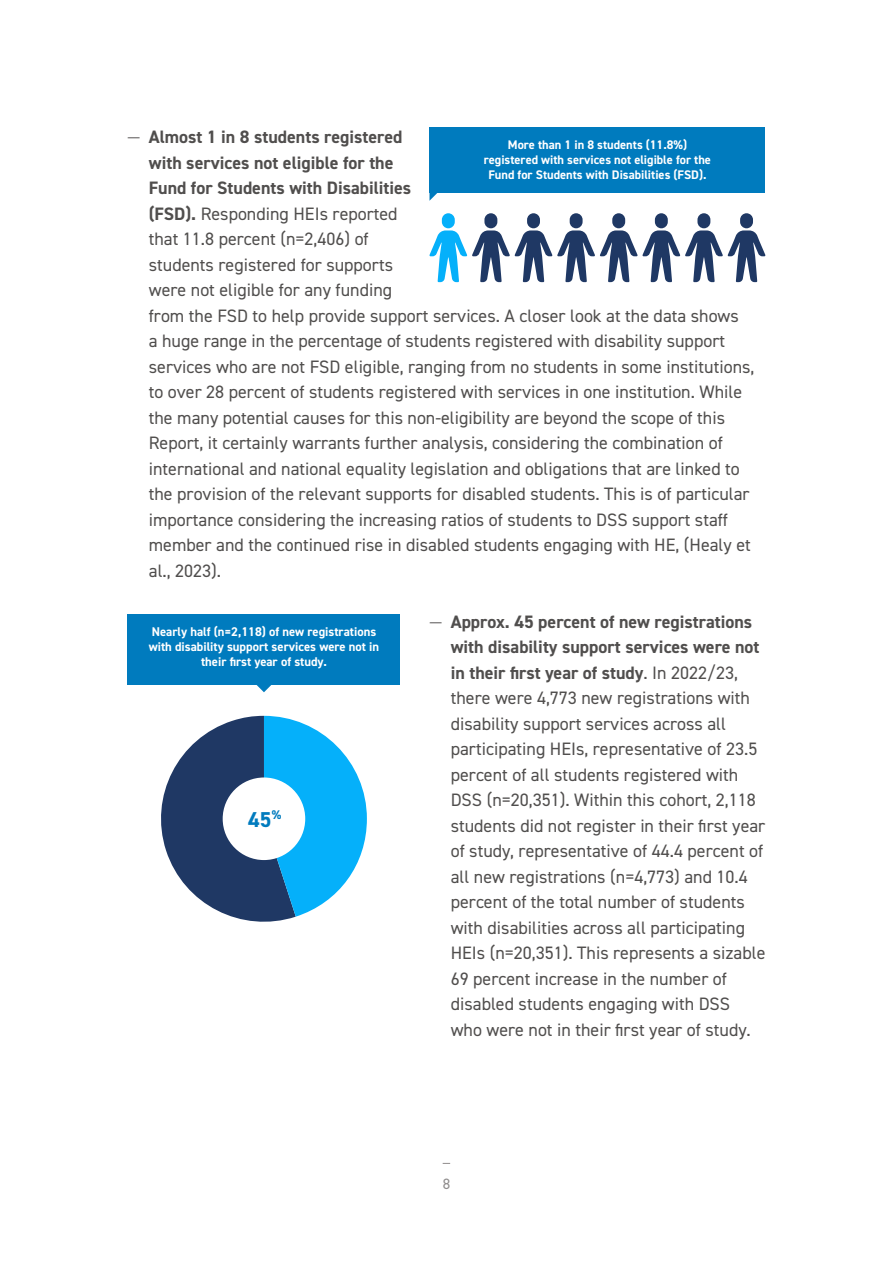
<style>
.page{position:relative;width:893px;height:1263px;background:#fff}
.page>*{position:absolute;margin:0;border:0;box-sizing:border-box;transform-origin:0 0}
.t1{font:700 21.6px "DIN2014";color:#007bbe}
.Bullets{font:18px/25.5px "DIN2014";color:#504e4d}
.t2{font:15px "DIN2014";color:#908d8d}
.t3{font:700 12.6px/15.1px "DIN2014";color:#fff;text-align:center}
.t4{font:700 12.45px/15px "DIN2014";color:#fff;text-align:center}
.s1{font-weight:300}
.s2{font-weight:700}
</style>
<div class="page">
<div style="left:429px;top:128px;width:336px;height:65px;background:#007bbe"></div>
<svg style="left:429px;top:213px;width:336px;height:69px"></svg>
<div style="left:484px;top:213px;width:13px;height:15px;background:#1f3864;border-radius:6px"></div>
<svg style="left:429px;top:193px;width:8px;height:8px"></svg>
<svg style="left:161px;top:716px;width:206px;height:206px"></svg>
<div style="left:128px;top:614px;width:272px;height:70px;background:#007bbe"></div>
<svg style="left:243px;top:684px;width:42px;height:8px"></svg>
<div style="left:223px;top:777px;width:82px;height:83px;background:#fff;border-radius:50%"></div>
<p class="Bullets" style="left:149px;top:124px;width:607px;text-indent:-21px"><span class="s1">—</span> <span class="s2">Almost 1 in 8 students registered<br>with services not eligible for the<br>Fund for Students with Disabilities<br>(FSD).</span> Responding HEIs reported<br>that 11.8 percent (n=2,406) of<br>students registered for supports<br>were not eligible for any funding<br>from the FSD to help provide support services. A closer look at the data shows<br>a huge range in the percentage of students registered with disability support services who are not FSD eligible, ranging from no students in some institutions, to over 28 percent of students registered with services in one institution. While the many potential causes for this non-eligibility are beyond the scope of this Report, it certainly warrants further analysis, considering the combination of international and national equality legislation and obligations that are linked to the provision of the relevant supports for disabled students. This is of particular importance considering the increasing ratios of students to DSS support staff member and the continued rise in disabled students engaging with HE, (Healy et al., 2023).</p>
<p class="Bullets" style="left:451px;top:608px;width:316px;text-indent:-21px"><span class="s1">—</span> <span class="s2">Approx. 45 percent of new registrations with disability support services were not in their first year of study</span>. In 2022/23, there were 4,773 new registrations with disability support services across all participating HEIs, representative of 23.5 percent of all students registered with DSS (n=20,351). Within this cohort, 2,118 students did not register in their first year of study, representative of 44.4 percent of all new registrations (n=4,773) and 10.4 percent of the total number of students with disabilities across all participating HEIs (n=20,351). This represents a sizable 69 percent increase in the number of disabled students engaging with DSS who were not in their first year of study.</p>
<p class="t4" style="left:484px;top:137px;width:229px">More than 1 in 8 students (11.8%) registered with services not eligible for the<br>Fund for Students with Disabilities (FSD).</p>
<p class="t3" style="left:149px;top:624px;width:232px">Nearly half (n=2,118) of new registrations with disability support services were not in their first year of study.</p>
<p class="t1" style="left:248px;top:805px;width:35px">45<sup>%</sup></p>
<p class="t2" style="left:443px;top:1174px;width:9px">8</p>
</div>
